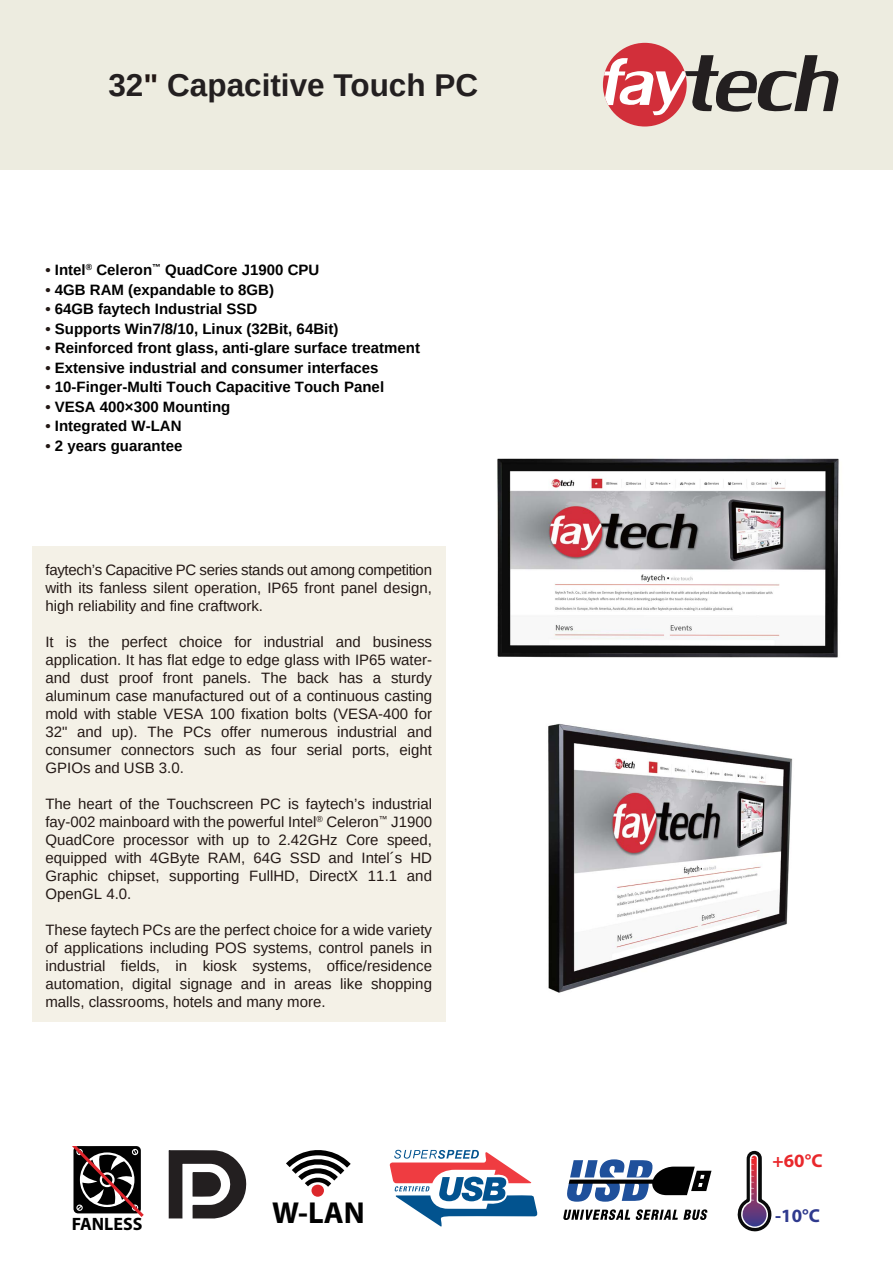
<style>
.page{position:relative;width:893px;height:1263px;background:#fff}
.page>*{position:absolute;margin:0;border:0;box-sizing:border-box;transform-origin:0 0}
.t1{font:700 31.5px "Arimo";color:#231f20}
.t2{font:700 30.45px "Myriad Pro";color:#010101}
.t3{font:700 18.75px "Myriad Pro";color:#e9282c}
.t4{font:700 18.75px "Myriad Pro";color:#2f3a8e}
.t5{font:700 18px "Myriad Pro";color:#010101}
.t6{font:15px/18px "Arimo";color:#231815;text-align:justify}
.t7{font:700 15px "Arimo";color:#010101}
.s1{color:#231714}
.s2{color:#231815}
</style>
<div class="page">
<div style="left:0;top:0;width:893px;height:169px;background:#edece0"></div>
<div style="left:603px;top:43px;width:84px;height:84px;background:#d22f3a;border-radius:50%"></div>
<svg style="left:604px;top:55px;width:235px;height:60px"></svg>
<img style="left:497px;top:458px;width:342px;height:200px">
<img style="left:548px;top:723px;width:245px;height:270px">
<svg style="left:72px;top:1146px;width:72px;height:71px"></svg>
<svg style="left:169px;top:1150px;width:78px;height:68px"></svg>
<svg style="left:286px;top:1150px;width:65px;height:37px"></svg>
<div style="left:311px;top:1185px;width:13px;height:12px;background:#dc272b;border-radius:50%"></div>
<svg style="left:737px;top:1150px;width:35px;height:82px"></svg>
<svg style="left:389px;top:1150px;width:149px;height:77px"></svg>
<svg style="left:563px;top:1209px;width:145px;height:11px"></svg>
<svg style="left:567px;top:1159px;width:144px;height:43px"></svg>
<div style="left:32px;top:546px;width:414px;height:476px;background:#f4f1e7"></div>
<h1 class="t1" style="left:108px;top:64px;width:371px">32<span class="s1">"</span> Capacitive Touch PC</h1>
<p class="t7" style="left:45px;top:260px;width:275px"><span class="s2">•</span> Intel<sup>®</sup> Celeron<sup>™</sup> QuadCore J1900 CPU</p>
<p class="t7" style="left:45px;top:279px;width:230px"><span class="s2">•</span> 4GB RAM (expandable to 8GB)</p>
<p class="t7" style="left:45px;top:299px;width:213px"><span class="s2">•</span> 64GB faytech Industrial SSD</p>
<p class="t7" style="left:45px;top:318px;width:294px"><span class="s2">•</span> Supports Win7/8/10, Linux (32Bit, 64Bit)</p>
<p class="t7" style="left:45px;top:338px;width:376px"><span class="s2">•</span> Reinforced front glass, anti-glare surface treatment</p>
<p class="t7" style="left:45px;top:357px;width:334px"><span class="s2">•</span> Extensive industrial and consumer interfaces</p>
<p class="t7" style="left:45px;top:377px;width:340px"><span class="s2">•</span> 10-Finger-Multi Touch Capacitive Touch Panel</p>
<p class="t7" style="left:45px;top:396px;width:186px"><span class="s2">•</span> VESA 400×300 Mounting</p>
<p class="t7" style="left:45px;top:416px;width:138px"><span class="s2">•</span> Integrated W-LAN</p>
<p class="t7" style="left:45px;top:435px;width:138px"><span class="s2">•</span> 2 years guarantee</p>
<p class="t6" style="left:45px;top:560px;width:388px">faytech’s Capacitive PC series stands out among competition with its fanless silent operation, IP65 front panel design, high reliability and fine craftwork.</p>
<p class="t6" style="left:45px;top:632px;width:388px">It is the perfect choice for industrial and business application. It has flat edge to edge glass with IP65 water&shy;and dust proof front panels. The back has a sturdy aluminum case manufactured out of a continuous casting mold with stable VESA 100 fixation bolts (VESA-400 for 32" and up). The PCs offer numerous industrial and consumer connectors such as four serial ports, eight GPIOs and USB 3.0.</p>
<p class="t6" style="left:45px;top:794px;width:388px">The heart of the Touchscreen PC is faytech’s industrial fay-002 mainboard with the powerful Intel<sup>®</sup> Celeron<sup>™</sup> J1900<br>QuadCore processor with up to 2.42GHz Core speed, equipped with 4GByte RAM, 64G SSD and Intel´s HD Graphic chipset, supporting FullHD, DirectX 11.1 and OpenGL 4.0.</p>
<p class="t6" style="left:45px;top:920px;width:388px">These faytech PCs are the perfect choice for a wide variety of applications including POS systems, control panels in industrial fields, in kiosk systems, office/residence automation, digital signage and in areas like shopping malls, classrooms, hotels and many more.</p>
<p class="t5" style="left:72px;top:1214px;width:72px">FANLESS</p>
<h2 class="t2" style="left:272px;top:1196px;width:94px">W-LAN</h2>
<p class="t3" style="left:773px;top:1150px;width:51px">+60°C</p>
<p class="t4" style="left:775px;top:1205px;width:46px">-10°C</p>
</div>
